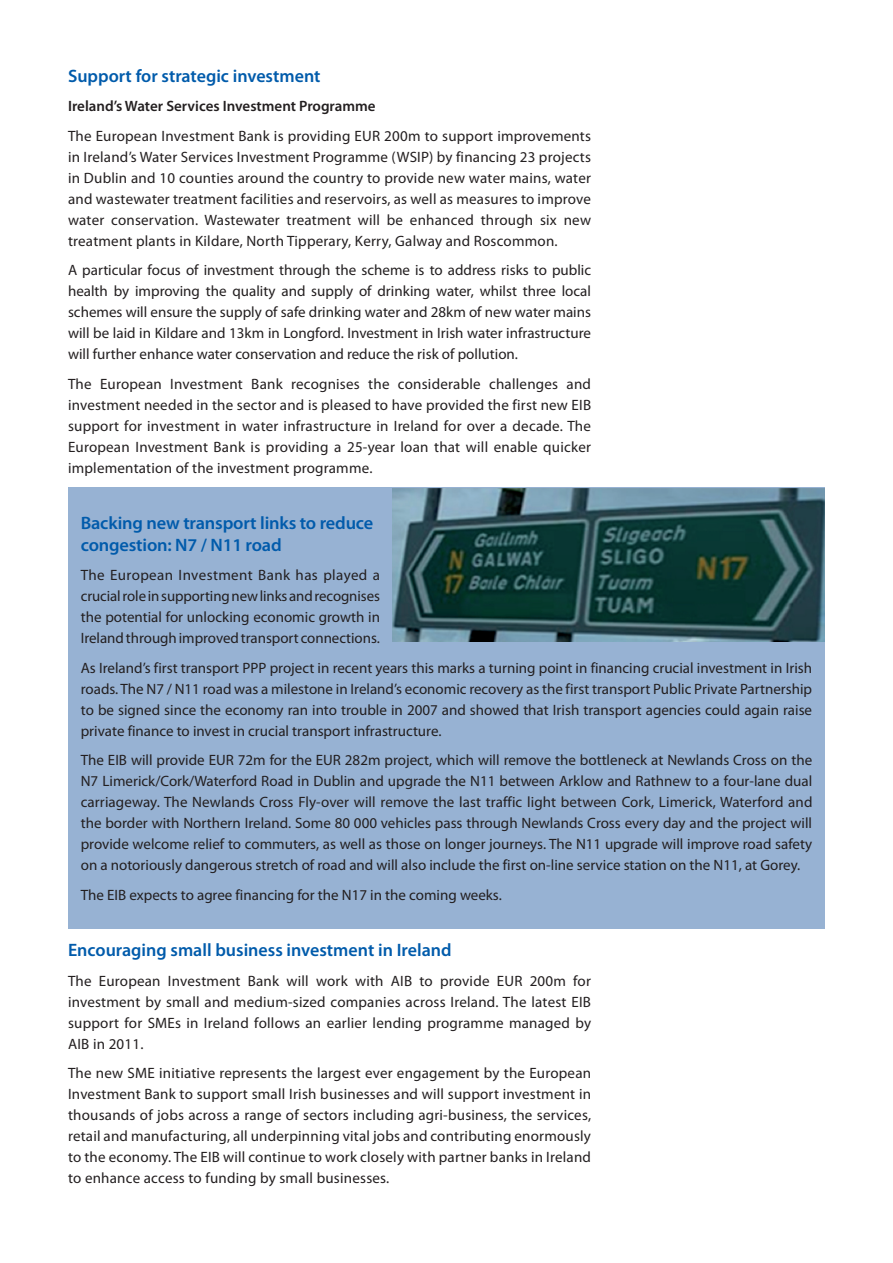
<style>
.page{position:relative;width:893px;height:1263px;background:#fff}
.page>*{position:absolute;margin:0;border:0;box-sizing:border-box;transform-origin:0 0}
.t1{font:600 18px/21.6px "Myriad Pro";letter-spacing:-.005em;color:#015bab}
.t2{font:15px/21px "Myriad Pro";color:#231f20;text-align:justify}
.t3{font:600 15px "Myriad Pro";color:#231f20}
</style>
<div class="page">
<div style="left:68px;top:487px;width:757px;height:441px;background:#97b2d3"></div>
<img style="left:393px;top:488px;width:432px;height:153px">
<p class="t1" style="left:68px;top:65px;width:254px">Support for strategic investment</p>
<p class="t3" style="left:68px;top:98px;width:309px">Ireland’s Water Services Investment Programme</p>
<p class="t2" style="left:68px;top:125px;width:525px">The European Investment Bank is providing EUR 200m to support improvements in Ireland’s Water Services Investment Programme (WSIP) by financing 23 projects in Dublin and 10 counties around the country to provide new water mains, water and wastewater treatment facilities and reservoirs, as well as measures to improve water conservation. Wastewater treatment will be enhanced through six new treatment plants in Kildare, North Tipperary, Kerry, Galway and Roscommon.</p>
<p class="t2" style="left:68px;top:260px;width:525px">A particular focus of investment through the scheme is to address risks to public health by improving the quality and supply of drinking water, whilst three local schemes will ensure the supply of safe drinking water and 28km of new water mains will be laid in Kildare and 13km in Longford. Investment in Irish water infrastructure will further enhance water conservation and reduce the risk of pollution.</p>
<p class="t2" style="left:68px;top:373px;width:525px">The European Investment Bank recognises the considerable challenges and investment needed in the sector and is pleased to have provided the first new EIB support for investment in water infrastructure in Ireland for over a decade. The European Investment Bank is providing a 25-year loan that will enable quicker implementation of the investment programme.</p>
<p class="t1" style="left:81px;top:512px;width:294px">Backing new transport links to reduce congestion: N7 / N11 road</p>
<p class="t2" style="left:81px;top:565px;width:301px">The European Investment Bank has played a crucial role in supporting new links and recognises the potential for unlocking economic growth in Ireland through improved transport connections.</p>
<p class="t2" style="left:81px;top:657px;width:733px">As Ireland’s first transport PPP project in recent years this marks a turning point in financing crucial investment in Irish roads. The N7 / N11 road was a milestone in Ireland’s economic recovery as the first transport Public Private Partnership to be signed since the economy ran into trouble in 2007 and showed that Irish transport agencies could again raise private finance to invest in crucial transport infrastructure.</p>
<p class="t2" style="left:81px;top:750px;width:733px">The EIB will provide EUR 72m for the EUR 282m project, which will remove the bottleneck at Newlands Cross on the N7 Limerick/Cork/Waterford Road in Dublin and upgrade the N11 between Arklow and Rathnew to a four-lane dual carriageway. The Newlands Cross Fly-over will remove the last traffic light between Cork, Limerick, Waterford and the border with Northern Ireland. Some 80 000 vehicles pass through Newlands Cross every day and the project will provide welcome relief to commuters, as well as those on longer journeys. The N11 upgrade will improve road safety on a notoriously dangerous stretch of road and will also include the first on-line service station on the N11, at Gorey.</p>
<p class="t2" style="left:81px;top:884px;width:423px">The EIB expects to agree financing for the N17 in the coming weeks.</p>
<p class="t1" style="left:68px;top:940px;width:385px">Encouraging small business investment in Ireland</p>
<p class="t2" style="left:68px;top:971px;width:525px">The European Investment Bank will work with AIB to provide EUR 200m for investment by small and medium-sized companies across Ireland. The latest EIB support for SMEs in Ireland follows an earlier lending programme managed by AIB in 2011.</p>
<p class="t2" style="left:68px;top:1063px;width:525px">The new SME initiative represents the largest ever engagement by the European Investment Bank to support small Irish businesses and will support investment in thousands of jobs across a range of sectors including agri-business, the services, retail and manufacturing, all underpinning vital jobs and contributing enormously to the economy. The EIB will continue to work closely with partner banks in Ireland to enhance access to funding by small businesses.</p>
</div>
